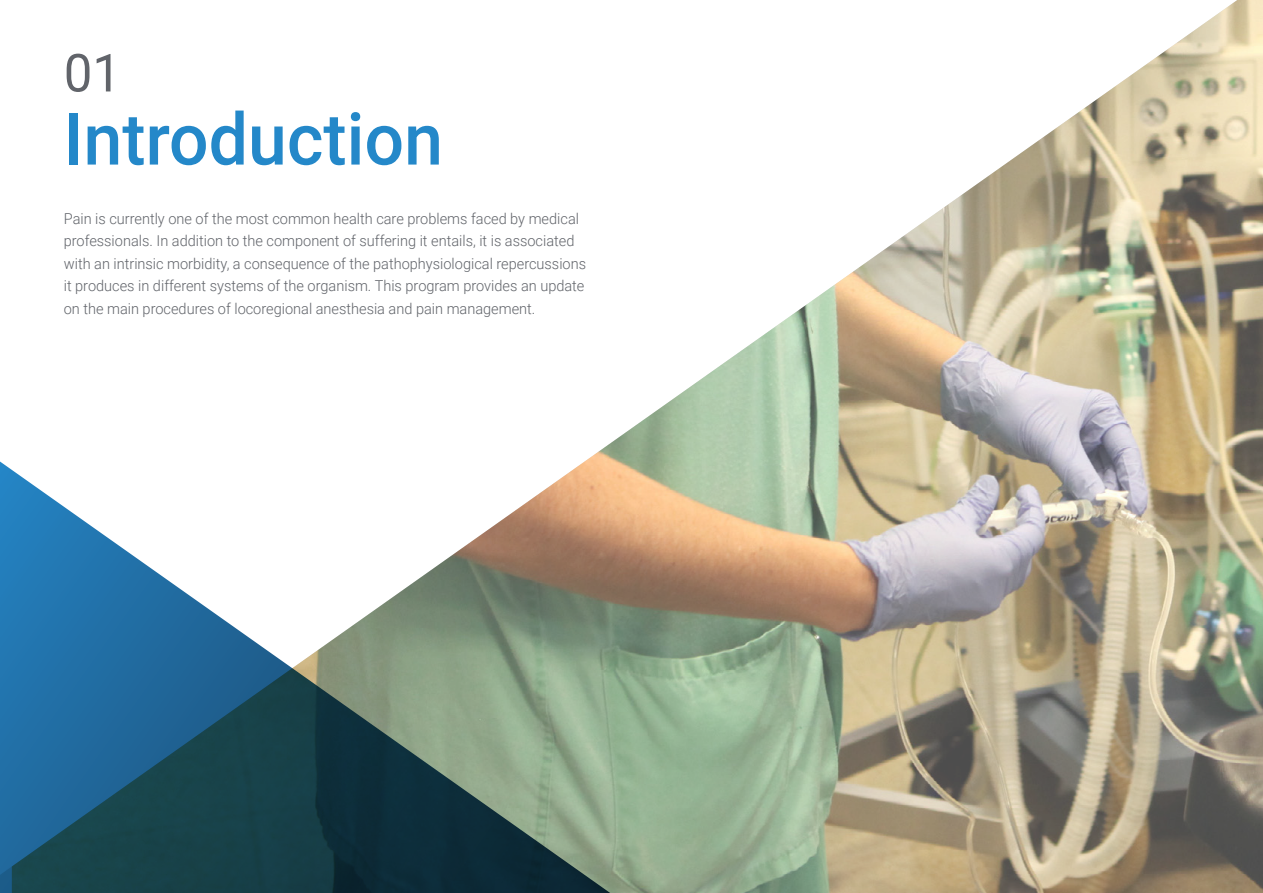
<style>
.page{position:relative;width:1263px;height:893px;background:#fff}
.page>*{position:absolute;margin:0;border:0;box-sizing:border-box;transform-origin:0 0}
.t1{font:500 72px "Roboto";color:#2488c9}
.t2{font:52.5px "Roboto";color:#61646a}
.t3{font:300 15px/22.5px "Roboto";color:#61646a}
</style>
<div class="page">
<img style="left:607px;top:0;width:656px;height:893px">
<svg style="left:0;top:446px;width:640px;height:447px"></svg>
<h2 class="t2" style="left:64px;top:36px;width:59px">01</h2>
<h1 class="t1" style="left:64px;top:89px;width:381px">Introduction</h1>
<p class="t3" style="left:64px;top:207px;width:524px">Pain is currently one of the most common health care problems faced by medical professionals. In addition to the component of suffering it entails, it is associated with an intrinsic morbidity, a consequence of the pathophysiological repercussions it produces in different systems of the organism. This program provides an update on the main procedures of locoregional anesthesia and pain management.</p>
</div>
